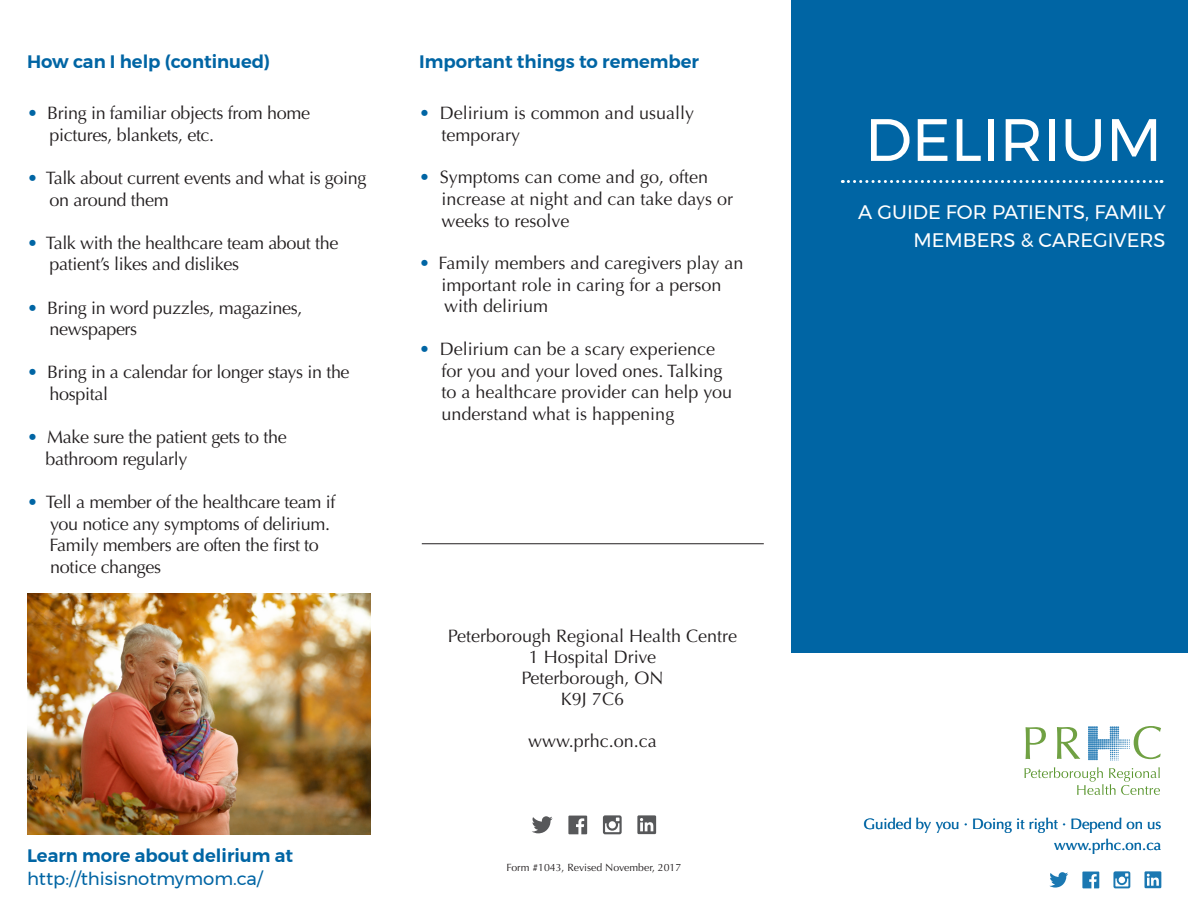
<style>
.page{position:relative;width:1188px;height:918px;background:#fff}
.page>*{position:absolute;margin:0;border:0;box-sizing:border-box;transform-origin:0 0}
.t1{font:59.7px "Montserrat";color:#fff}
.t2{font:19.5px/28.5px "Montserrat";color:#fff;text-align:right}
.t3{font:18px/21.6px "Optima";letter-spacing:-.02em;color:#231f20}
.t4{font:18px/21.6px "Optima";color:#231f20}
.t5{font:600 18px "Montserrat";color:#0065a4}
.t6{font:18px "Montserrat";color:#0065a4}
.t7{font:15px "Optima";color:#0065a4}
.t8{font:10.5px "Optima";color:#231f20}
.s1{color:#0065a4}
</style>
<div class="page">
<div style="left:792px;top:0;width:396px;height:652px;background:#0065a4"></div>
<svg style="left:532px;top:816px;width:21px;height:17px"></svg>
<svg style="left:568px;top:816px;width:19px;height:18px"></svg>
<svg style="left:603px;top:815px;width:19px;height:19px"></svg>
<svg style="left:637px;top:815px;width:19px;height:19px"></svg>
<svg style="left:1026px;top:727px;width:20px;height:32px"></svg>
<svg style="left:1057px;top:727px;width:23px;height:32px"></svg>
<svg style="left:1025px;top:767px;width:135px;height:28px"></svg>
<svg style="left:1088px;top:726px;width:73px;height:35px"></svg>
<svg style="left:1049px;top:871px;width:112px;height:17px"></svg>
<hr style="left:422px;top:543px;width:342px;height:1px;background:#231f20">
<img style="left:27px;top:593px;width:343px;height:241px">
<svg style="left:842px;top:180px;width:320px;height:3px"></svg>
<p class="t5" style="left:27px;top:48px;width:245px">How can I help (continued)</p>
<p class="t3" style="left:50px;top:102px;width:262px;text-indent:-22px"><span class="s1">•</span> Bring in familiar objects from home pictures, blankets, etc.</p>
<p class="t3" style="left:50px;top:167px;width:319px;text-indent:-22px"><span class="s1">•</span> Talk about current events and what is going on around them</p>
<p class="t3" style="left:50px;top:232px;width:291px;text-indent:-22px"><span class="s1">•</span> Talk with the healthcare team about the patient’s likes and dislikes</p>
<p class="t3" style="left:50px;top:297px;width:255px;text-indent:-22px"><span class="s1">•</span> Bring in word puzzles, magazines, newspapers</p>
<p class="t3" style="left:50px;top:362px;width:302px;text-indent:-22px"><span class="s1">•</span> Bring in a calendar for longer stays in the hospital</p>
<p class="t3" style="left:27px;top:426px;width:261px"><span class="s1">•</span> Make sure the patient gets to the</p>
<p class="t3" style="left:46px;top:448px;width:143px">bathroom regularly</p>
<p class="t3" style="left:27px;top:491px;width:310px"><span class="s1">•</span> Tell a member of the healthcare team if</p>
<p class="t3" style="left:50px;top:513px;width:282px">you notice any symptoms of delirium.<br>Family members are often the first to</p>
<p class="t3" style="left:50px;top:556px;width:113px">notice changes</p>
<p class="t5" style="left:27px;top:842px;width:268px">Learn more about delirium at</p>
<p class="t6" style="left:27px;top:865px;width:237px">http://thisisnotmymom.ca/</p>
<p class="t5" style="left:419px;top:48px;width:282px">Important things to remember</p>
<p class="t4" style="left:442px;top:103px;width:254px;text-indent:-22px"><span class="s1">•</span> Delirium is common and usually temporary</p>
<p class="t4" style="left:442px;top:167px;width:293px;text-indent:-22px"><span class="s1">•</span> Symptoms can come and go, often increase at night and can take days or weeks to resolve</p>
<p class="t4" style="left:419px;top:253px;width:326px;text-align:center"><span class="s1">•</span> Family members and caregivers play an important role in caring for a person</p>
<p class="t4" style="left:444px;top:296px;width:106px">with delirium</p>
<p class="t4" style="left:442px;top:338px;width:292px;text-indent:-22px"><span class="s1">•</span> Delirium can be a scary experience for you and your loved ones. Talking to a healthcare provider can help you understand what is happening</p>
<p class="t4" style="left:448px;top:625px;width:291px">Peterborough Regional Health Centre</p>
<p class="t4" style="left:529px;top:646px;width:129px">1 Hospital Drive</p>
<p class="t4" style="left:521px;top:667px;width:144px">Peterborough, ON</p>
<p class="t3" style="left:561px;top:688px;width:65px">K9J 7C6</p>
<p class="t4" style="left:528px;top:730px;width:130px">www.prhc.on.ca</p>
<p class="t8" style="left:507px;top:862px;width:176px">Form #1043, Revised November, 2017</p>
<p class="t1" style="left:865px;top:94px;width:299px">DELIRIUM</p>
<p class="t2" style="left:858px;top:197px;width:309px">A GUIDE FOR PATIENTS, FAMILY<br>MEMBERS &amp; CAREGIVERS</p>
<p class="t7" style="left:863px;top:815px;width:299px">Guided by you · Doing it right · Depend on us</p>
<p class="t7" style="left:1054px;top:836px;width:109px">www.prhc.on.ca</p>
</div>
